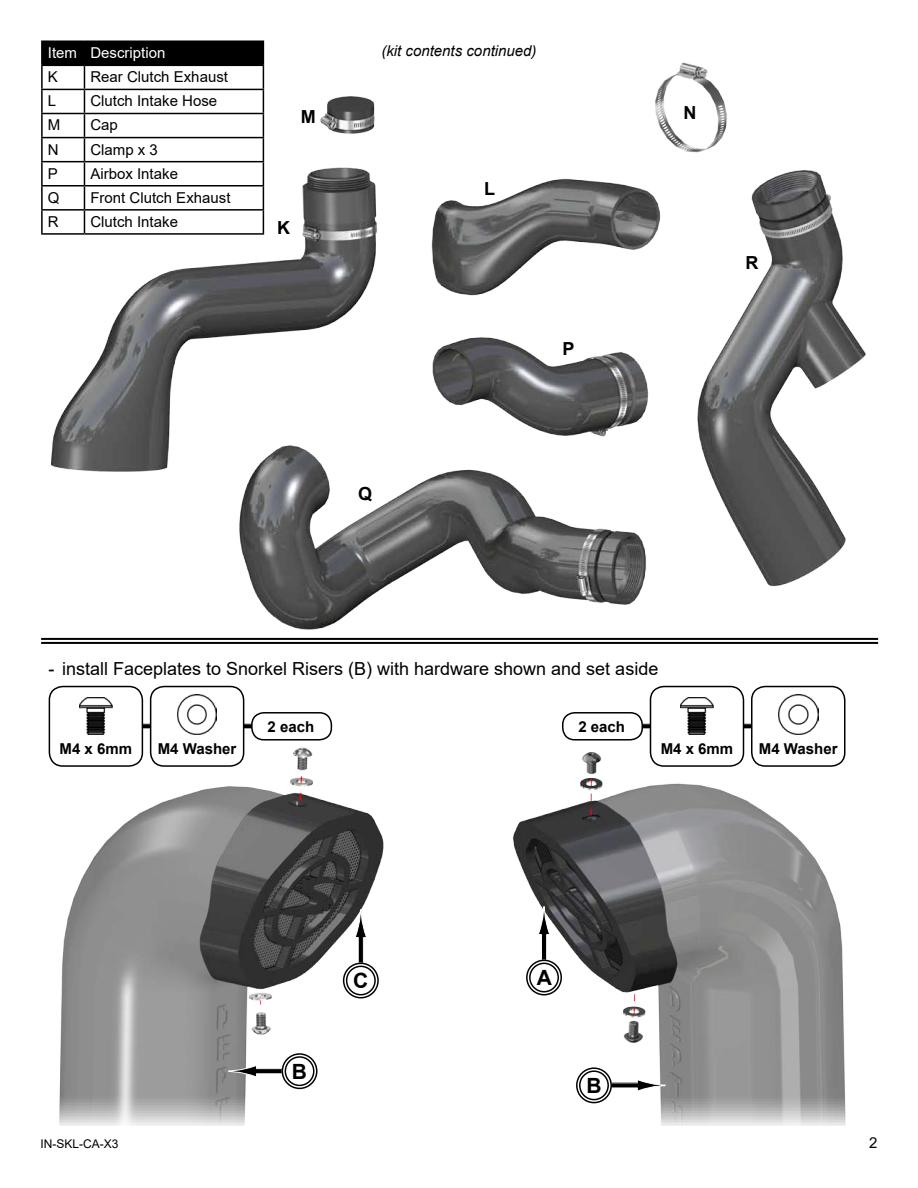
<style>
.page{position:relative;width:918px;height:1188px;background:#fff}
.page>*{position:absolute;margin:0;border:0;box-sizing:border-box;transform-origin:0 0}
.t1{font:700 21px "Arial";color:#000}
.t2{font:18px "Arial";color:#000}
.t3{font:700 18px "Arial";color:#000}
.t4{font:15px "Arial";color:#000}
.t5{font:700 15px "Arial";color:#000}
.t6{font:italic 15px "Arial";color:#000}
.t7{font:15px "Arial";color:#fff}
.t8{font:12px "Arial";color:#000}
</style>
<div class="page">
<img style="left:41px;top:156px;width:837px;height:482px">
<hr style="left:41px;top:65px;width:43px;height:1px;background:#000">
<hr style="left:41px;top:66px;width:2px;height:23px;background:#000">
<hr style="left:41px;top:89px;width:43px;height:1px;background:#000">
<hr style="left:41px;top:90px;width:2px;height:23px;background:#000">
<hr style="left:41px;top:113px;width:43px;height:1px;background:#000">
<hr style="left:41px;top:114px;width:2px;height:23px;background:#000">
<hr style="left:41px;top:137px;width:43px;height:1px;background:#000">
<hr style="left:41px;top:138px;width:2px;height:23px;background:#000">
<hr style="left:41px;top:161px;width:43px;height:1px;background:#000">
<hr style="left:41px;top:162px;width:2px;height:23px;background:#000">
<hr style="left:41px;top:185px;width:43px;height:2px;background:#000">
<hr style="left:41px;top:187px;width:2px;height:22px;background:#000">
<hr style="left:41px;top:209px;width:43px;height:2px;background:#000">
<hr style="left:41px;top:211px;width:2px;height:22px;background:#000">
<hr style="left:41px;top:233px;width:43px;height:2px;background:#000">
<hr style="left:84px;top:233px;width:180px;height:2px;background:#000">
<hr style="left:41px;top:40px;width:43px;height:2px;background:#000">
<hr style="left:41px;top:42px;width:2px;height:23px;background:#000">
<hr style="left:84px;top:40px;width:180px;height:2px;background:#000">
<svg style="left:42px;top:41px;width:222px;height:192px"></svg>
<hr style="left:41px;top:638px;width:837px;height:2px;background:#000">
<hr style="left:41px;top:642px;width:837px;height:2px;background:#000">
<img style="left:48px;top:735px;width:336px;height:391px">
<img style="left:513px;top:744px;width:333px;height:382px">
<div style="left:256px;top:1069px;width:28px;height:5px;background:#000"></div>
<div style="left:256px;top:1068px;width:29px;height:6px;border:1px solid #fff"></div>
<svg style="left:228px;top:1065px;width:29px;height:13px"></svg>
<div style="left:610px;top:1083px;width:28px;height:5px;background:#000"></div>
<svg style="left:637px;top:1079px;width:29px;height:13px"></svg>
<div style="left:282px;top:1053px;width:36px;height:36px;border:4px solid #fff;border-radius:50%"></div>
<div style="left:282px;top:1053px;width:36px;height:36px;border:1px solid #000;border-radius:50%"></div>
<div style="left:285px;top:1056px;width:30px;height:30px;border:1px solid #000;border-radius:50%"></div>
<div style="left:576px;top:1067px;width:36px;height:36px;border:4px solid #fff;border-radius:50%"></div>
<div style="left:576px;top:1067px;width:36px;height:36px;border:1px solid #000;border-radius:50%"></div>
<div style="left:579px;top:1070px;width:30px;height:30px;border:1px solid #000;border-radius:50%"></div>
<div style="left:358px;top:937px;width:5px;height:28px;background:#000"></div>
<div style="left:358px;top:937px;width:6px;height:29px;border:1px solid #fff"></div>
<svg style="left:354px;top:910px;width:13px;height:28px"></svg>
<div style="left:541px;top:934px;width:6px;height:28px;background:#000"></div>
<div style="left:541px;top:934px;width:6px;height:29px;border:1px solid #fff"></div>
<svg style="left:537px;top:907px;width:14px;height:28px"></svg>
<div style="left:343px;top:963px;width:36px;height:35px;border:4px solid #fff;border-radius:50%"></div>
<div style="left:343px;top:963px;width:36px;height:35px;border:1px solid #000;border-radius:50%"></div>
<div style="left:346px;top:966px;width:30px;height:29px;border:1px solid #000;border-radius:50%"></div>
<div style="left:526px;top:960px;width:36px;height:35px;border:4px solid #fff;border-radius:50%"></div>
<div style="left:526px;top:960px;width:36px;height:35px;border:1px solid #000;border-radius:50%"></div>
<div style="left:529px;top:963px;width:30px;height:29px;border:1px solid #000;border-radius:50%"></div>
<div style="left:124px;top:724px;width:145px;height:5px;background:#000"></div>
<div style="left:123px;top:723px;width:146px;height:6px;border:1px solid #fff"></div>
<div style="left:49px;top:687px;width:93px;height:79px;background:#fff;border-radius:14px"></div>
<div style="left:49px;top:686px;width:94px;height:81px;border:2px solid #000;border-radius:14px"></div>
<img style="left:79px;top:698px;width:34px;height:36px">
<div style="left:151px;top:687px;width:93px;height:79px;background:#fff;border-radius:14px"></div>
<div style="left:150px;top:686px;width:94px;height:81px;border:2px solid #000;border-radius:14px"></div>
<img style="left:177px;top:695px;width:40px;height:39px">
<div style="left:252px;top:713px;width:79px;height:27px;background:#fff;border-radius:12px"></div>
<div style="left:251px;top:712px;width:81px;height:29px;border:2px solid #000;border-radius:12px"></div>
<div style="left:627px;top:724px;width:145px;height:5px;background:#000"></div>
<div style="left:627px;top:723px;width:146px;height:6px;border:1px solid #fff"></div>
<div style="left:650px;top:687px;width:93px;height:79px;background:#fff;border-radius:14px"></div>
<div style="left:650px;top:686px;width:94px;height:81px;border:2px solid #000;border-radius:14px"></div>
<img style="left:680px;top:698px;width:34px;height:36px">
<div style="left:752px;top:687px;width:93px;height:79px;background:#fff;border-radius:14px"></div>
<div style="left:751px;top:686px;width:94px;height:81px;border:2px solid #000;border-radius:14px"></div>
<img style="left:778px;top:695px;width:40px;height:39px">
<div style="left:563px;top:713px;width:79px;height:27px;background:#fff;border-radius:12px"></div>
<div style="left:562px;top:712px;width:81px;height:29px;border:2px solid #000;border-radius:12px"></div>
<img style="left:320px;top:96px;width:55px;height:38px">
<img style="left:641px;top:62px;width:98px;height:98px">
<p class="t7" style="left:48px;top:43px;width:119px">Item Description</p>
<p class="t4" style="left:48px;top:67px;width:12px">K</p>
<p class="t4" style="left:90px;top:67px;width:139px">Rear Clutch Exhaust</p>
<p class="t4" style="left:48px;top:91px;width:10px">L</p>
<p class="t4" style="left:90px;top:91px;width:128px">Clutch Intake Hose</p>
<p class="t4" style="left:48px;top:115px;width:14px">M</p>
<p class="t4" style="left:90px;top:115px;width:29px">Cap</p>
<p class="t4" style="left:48px;top:139px;width:12px">N</p>
<p class="t4" style="left:90px;top:139px;width:69px">Clamp x 3</p>
<p class="t4" style="left:48px;top:163px;width:12px">P</p>
<p class="t4" style="left:90px;top:163px;width:89px">Airbox Intake</p>
<p class="t4" style="left:48px;top:187px;width:13px">Q</p>
<p class="t4" style="left:90px;top:187px;width:142px">Front Clutch Exhaust</p>
<p class="t4" style="left:48px;top:211px;width:12px">R</p>
<p class="t4" style="left:90px;top:211px;width:89px">Clutch Intake</p>
<p class="t6" style="left:381px;top:41px;width:157px">(kit contents continued)</p>
<p class="t3" style="left:301px;top:104px;width:16px">M</p>
<p class="t3" style="left:683px;top:100px;width:14px">N</p>
<p class="t3" style="left:277px;top:215px;width:14px">K</p>
<p class="t3" style="left:484px;top:176px;width:12px">L</p>
<p class="t3" style="left:563px;top:336px;width:14px">P</p>
<p class="t3" style="left:745px;top:250px;width:14px">R</p>
<p class="t3" style="left:358px;top:481px;width:16px">Q</p>
<p class="t2" style="left:49px;top:656px;width:611px">- install Faceplates to Snorkel Risers (B) with hardware shown and set aside</p>
<p class="t5" style="left:268px;top:716px;width:48px">2 each</p>
<p class="t5" style="left:578px;top:716px;width:48px">2 each</p>
<p class="t5" style="left:60px;top:738px;width:74px">M4 x 6mm</p>
<p class="t5" style="left:158px;top:738px;width:80px">M4 Washer</p>
<p class="t5" style="left:661px;top:738px;width:74px">M4 x 6mm</p>
<p class="t5" style="left:759px;top:738px;width:80px">M4 Washer</p>
<h1 class="t1" style="left:292px;top:1057px;width:17px">B</h1>
<h1 class="t1" style="left:353px;top:966px;width:17px">C</h1>
<h1 class="t1" style="left:537px;top:963px;width:17px">A</h1>
<h1 class="t1" style="left:586px;top:1071px;width:17px">B</h1>
<p class="t8" style="left:40px;top:1135px;width:80px">IN-SKL-CA-X3</p>
<p class="t4" style="left:869px;top:1132px;width:10px">2</p>
</div>
